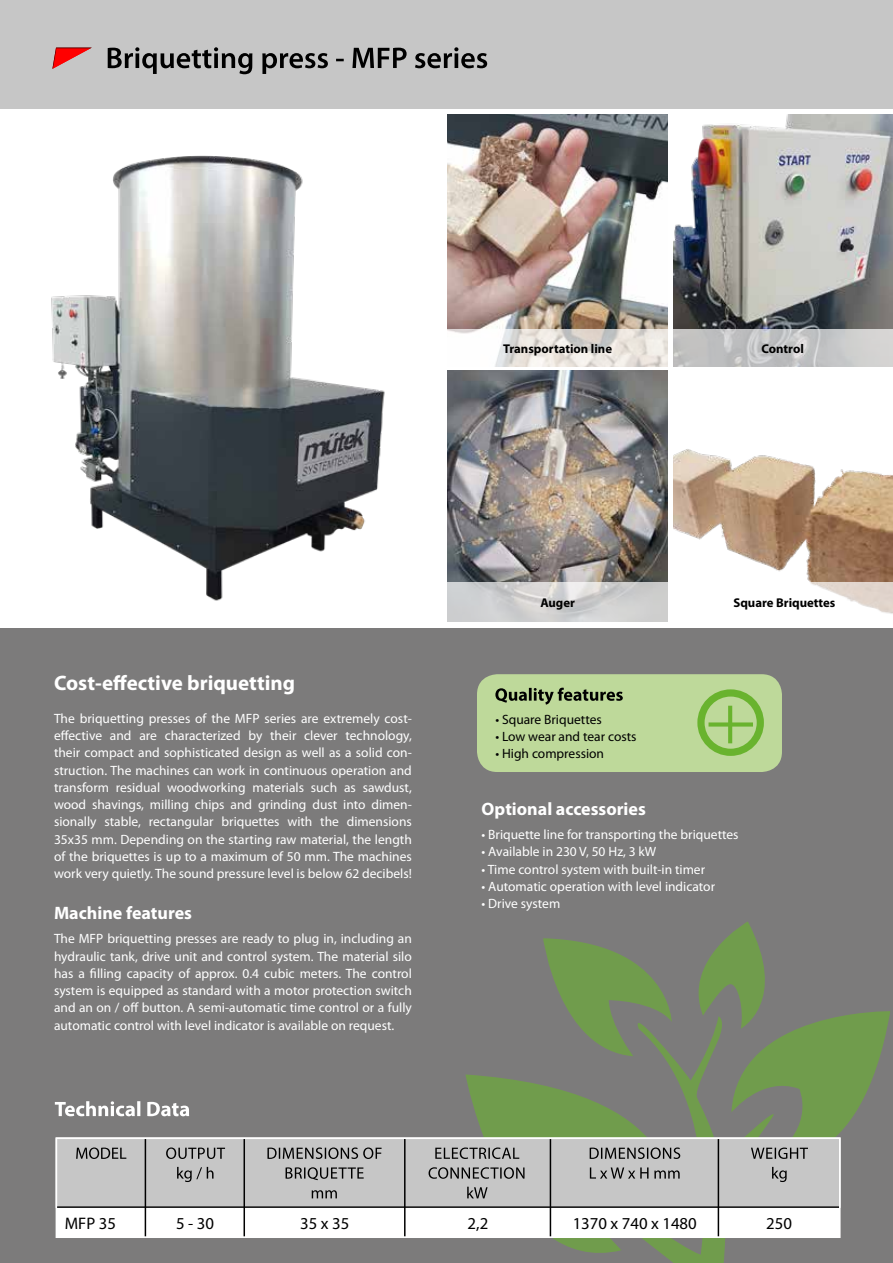
<style>
.page{position:relative;width:893px;height:1263px;background:#fff}
.page>*{position:absolute;margin:0;border:0;box-sizing:border-box;transform-origin:0 0}
.t1{font:700 21px "Myriad Pro";color:#fff}
.t2{font:700 18px "Myriad Pro";color:#fff}
.t3{font:16.8px "Myriad Pro";color:#000}
.t4{font:13.5px/17.2px "Myriad Pro";color:#fff;text-align:justify}
.t5{font:13.5px "Myriad Pro";color:#000}
.t6{font:700 12.75px "Myriad Pro";color:#000}
</style>
<div class="page">
<div style="left:0;top:613px;width:893px;height:650px;background:#7c7b7b"></div>
<div style="left:0;top:104px;width:893px;height:524px;background:#fff"></div>
<div style="left:0;top:0;width:893px;height:109px;background:#c6c6c6"></div>
<img style="left:448px;top:371px;width:220px;height:212px">
<img style="left:674px;top:115px;width:219px;height:214px">
<img style="left:674px;top:449px;width:219px;height:134px">
<img style="left:448px;top:115px;width:220px;height:214px">
<img style="left:51px;top:155px;width:334px;height:446px">
<svg style="left:447px;top:329px;width:446px;height:38px;background:#d8d6d5"></svg>
<svg style="left:447px;top:583px;width:446px;height:39px"></svg>
<svg style="left:52px;top:48px;width:39px;height:21px"></svg>
<div style="left:477px;top:674px;width:305px;height:98px;background:#bed99a;border-radius:20px"></div>
<svg style="left:701px;top:693px;width:59px;height:59px"></svg>
<div style="left:697px;top:689px;width:67px;height:67px;border:7px solid #69b32e;border-radius:50%"></div>
<svg style="left:728px;top:706px;width:4px;height:37px"></svg>
<svg style="left:708px;top:722px;width:45px;height:4px"></svg>
<div style="left:56px;top:1198px;width:783px;height:40px;background:#fff"></div>
<svg style="left:55px;top:1101px;width:134px;height:15px"></svg>
<div style="left:56px;top:1137px;width:785px;height:71px;background:#c6c6c6"></div>
<hr style="left:145px;top:1139px;width:1px;height:97px;background:#000">
<hr style="left:244px;top:1139px;width:1px;height:97px;background:#000">
<hr style="left:404px;top:1139px;width:2px;height:97px;background:#000">
<svg style="left:76px;top:1147px;width:50px;height:12px"></svg>
<svg style="left:177px;top:1167px;width:37px;height:15px"></svg>
<svg style="left:166px;top:1147px;width:59px;height:12px"></svg>
<svg style="left:312px;top:1190px;width:25px;height:8px"></svg>
<svg style="left:286px;top:1167px;width:78px;height:13px"></svg>
<svg style="left:267px;top:1147px;width:115px;height:12px"></svg>
<svg style="left:429px;top:921px;width:461px;height:342px"></svg>
<hr style="left:57px;top:1206px;width:782px;height:2px;background:#000">
<hr style="left:718px;top:1139px;width:1px;height:97px;background:#000">
<div style="left:56px;top:1137px;width:785px;height:101px;border:2px solid #fff"></div>
<svg style="left:495px;top:688px;width:128px;height:17px"></svg>
<svg style="left:108px;top:47px;width:379px;height:27px"></svg>
<p class="t6" style="left:503px;top:340px;width:110px">Transportation line</p>
<p class="t6" style="left:761px;top:340px;width:44px">Control</p>
<h1 class="t1" style="left:54px;top:669px;width:243px">Cost-effective briquetting</h1>
<p class="t4" style="left:54px;top:709px;width:359px">The briquetting presses of the MFP series are extremely cost&shy;effective and are characterized by their clever technology, their compact and sophisticated design as well as a solid con&shy;struction. The machines can work in continuous operation and transform residual woodworking materials such as sawdust, wood shavings, milling chips and grinding dust into dimen&shy;sionally stable, rectangular briquettes with the dimensions 35x35 mm. Depending on the starting raw material, the length of the briquettes is up to a maximum of 50 mm. The machines work very quietly. The sound pressure level is below 62 decibels!</p>
<h2 class="t2" style="left:54px;top:901px;width:140px">Machine features</h2>
<p class="t4" style="left:54px;top:930px;width:359px">The MFP briquetting presses are ready to plug in, including an hydraulic tank, drive unit and control system. The material silo has a filling capacity of approx. 0.4 cubic meters. The control system is equipped as standard with a motor protection switch and an on / off button. A semi-automatic time control or a fully automatic control with level indicator is available on request.</p>
<p class="t6" style="left:540px;top:594px;width:36px">Auger</p>
<p class="t6" style="left:733px;top:594px;width:104px">Square Briquettes</p>
<p class="t5" style="left:495px;top:711px;width:108px">• Square Briquettes</p>
<p class="t5" style="left:495px;top:728px;width:143px">• Low wear and tear costs</p>
<p class="t5" style="left:495px;top:745px;width:110px">• High compression</p>
<h2 class="t2" style="left:482px;top:797px;width:166px">Optional accessories</h2>
<p class="t4" style="left:482px;top:826px;width:258px">• Briquette line for transporting the briquettes</p>
<p class="t4" style="left:482px;top:843px;width:176px">• Available in 230 V, 50 Hz, 3 kW</p>
<p class="t4" style="left:482px;top:860px;width:225px">• Time control system with built-in timer</p>
<p class="t4" style="left:482px;top:877px;width:235px">• Automatic operation with level indicator</p>
<p class="t4" style="left:482px;top:895px;width:80px">• Drive system</p>
<p class="t3" style="left:65px;top:1213px;width:53px">MFP 35</p>
<p class="t3" style="left:176px;top:1213px;width:39px">5 - 30</p>
<p class="t3" style="left:300px;top:1213px;width:51px">35 x 35</p>
<p class="t3" style="left:468px;top:1213px;width:22px">2,2</p>
<p class="t3" style="left:573px;top:1213px;width:126px">1370 x 740 x 1480</p>
<p class="t3" style="left:766px;top:1213px;width:27px">250</p>
</div>
